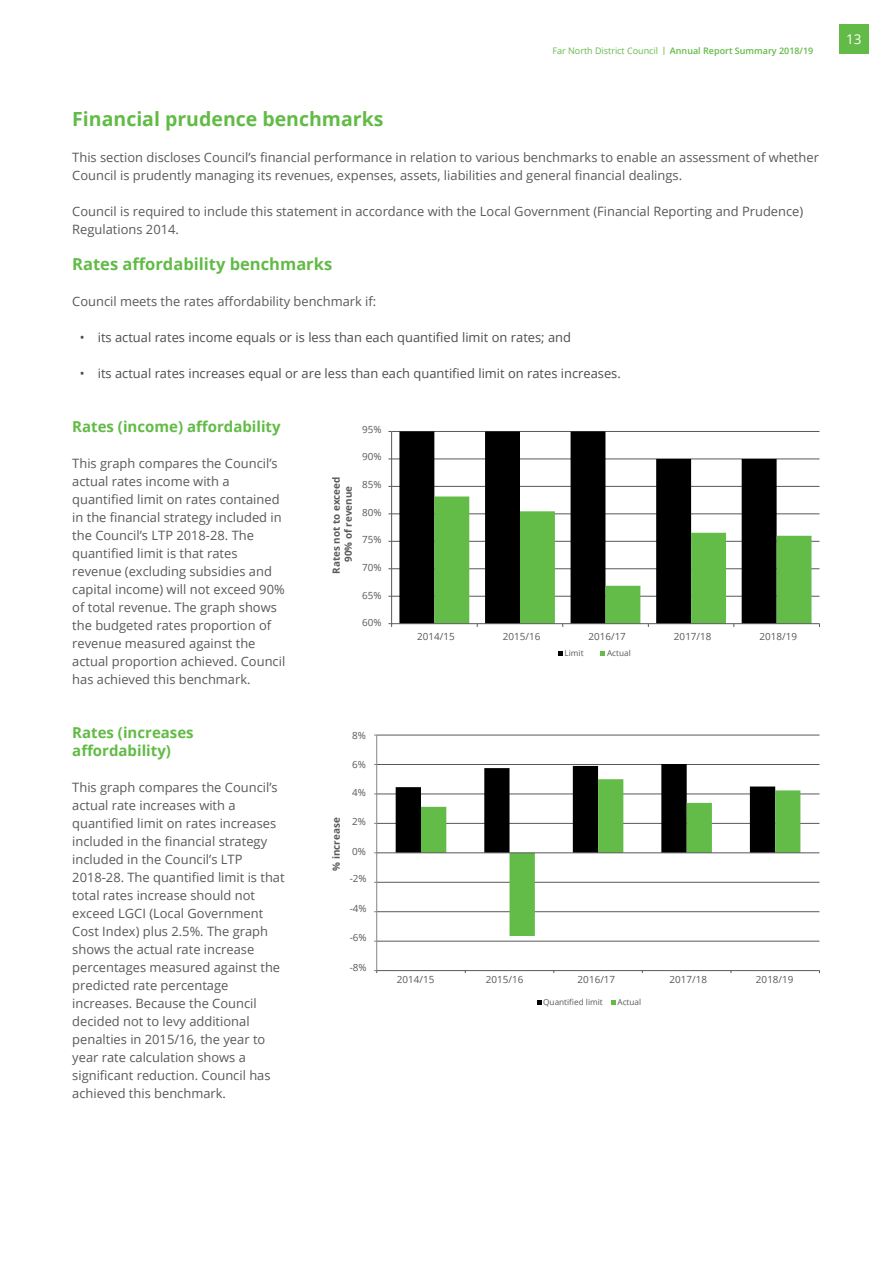
<style>
.page{position:relative;width:893px;height:1263px;background:#fff}
.page>*{position:absolute;margin:0;border:0;box-sizing:border-box;transform-origin:0 0}
.t1{font:700 19.5px "Open Sans";color:#62bb46}
.t2{font:700 16.5px "Open Sans";color:#62bb46}
.t3{font:700 15px/18px "Open Sans";color:#62bb46}
.t4{font:13.5px "Open Sans";color:#fff}
.t5{font:12.9px/18px "Open Sans";color:#58595b}
.t6{font:12.9px "Open Sans";color:#4d4d4f}
.t7{font:9.9px "Open Sans";color:#58595b}
.t8{font:700 9.9px/11.9px "Open Sans";color:#58595b;text-align:center}
.t9{font:600 9px "Open Sans";color:#62bb46}
.t10{font:8.25px "Open Sans";color:#58595b}
.s1{font-weight:400}
.s2{font-weight:400;font-size:11.55px}
</style>
<div class="page">
<div style="left:839px;top:24px;width:29px;height:30px;background:#62bb46"></div>
<hr style="left:377px;top:735px;width:442px;height:1px;background:#58595b">
<hr style="left:377px;top:764px;width:442px;height:1px;background:#58595b">
<hr style="left:377px;top:794px;width:442px;height:1px;background:#58595b">
<hr style="left:377px;top:823px;width:442px;height:1px;background:#58595b">
<hr style="left:377px;top:882px;width:442px;height:1px;background:#58595b">
<hr style="left:377px;top:911px;width:442px;height:1px;background:#58595b">
<hr style="left:377px;top:941px;width:442px;height:1px;background:#58595b">
<hr style="left:377px;top:970px;width:442px;height:1px;background:#58595b">
<svg style="left:396px;top:764px;width:291px;height:88px"></svg>
<svg style="left:421px;top:779px;width:379px;height:157px"></svg>
<hr style="left:376px;top:735px;width:1px;height:235px;background:#868686">
<hr style="left:377px;top:852px;width:442px;height:1px;background:#58595b">
<svg style="left:537px;top:1000px;width:4px;height:4px"></svg>
<svg style="left:611px;top:1000px;width:4px;height:4px"></svg>
<hr style="left:392px;top:431px;width:427px;height:1px;background:#58595b">
<hr style="left:392px;top:459px;width:427px;height:1px;background:#58595b">
<hr style="left:392px;top:486px;width:427px;height:1px;background:#58595b">
<hr style="left:392px;top:514px;width:427px;height:1px;background:#58595b">
<hr style="left:392px;top:541px;width:427px;height:1px;background:#58595b">
<hr style="left:392px;top:568px;width:427px;height:1px;background:#58595b">
<hr style="left:392px;top:596px;width:427px;height:1px;background:#58595b">
<svg style="left:399px;top:431px;width:378px;height:192px"></svg>
<svg style="left:434px;top:496px;width:377px;height:127px"></svg>
<hr style="left:391px;top:431px;width:1px;height:193px;background:#58595b">
<hr style="left:392px;top:623px;width:427px;height:1px;background:#58595b">
<svg style="left:558px;top:651px;width:5px;height:5px"></svg>
<svg style="left:601px;top:651px;width:4px;height:5px"></svg>
<p class="t9" style="left:552px;top:44px;width:262px"><span class="s1">Far North District Council</span> <span class="s2">I</span> Annual Report Summary 2018/19</p>
<h1 class="t1" style="left:72px;top:105px;width:313px">Financial prudence benchmarks</h1>
<p class="t5" style="left:72px;top:148px;width:748px">This section discloses Council’s financial performance in relation to various benchmarks to enable an assessment of whether<br>Council is prudently managing its revenues, expenses, assets, liabilities and general financial dealings.</p>
<p class="t5" style="left:72px;top:202px;width:732px">Council is required to include this statement in accordance with the Local Government (Financial Reporting and Prudence)<br>Regulations 2014.</p>
<p class="t2" style="left:72px;top:252px;width:261px">Rates affordability benchmarks</p>
<p class="t5" style="left:72px;top:292px;width:306px">Council meets the rates affordability benchmark if:</p>
<p class="t6" style="left:80px;top:328px;width:493px">• its actual rates income equals or is less than each quantified limit on rates; and</p>
<p class="t6" style="left:80px;top:364px;width:543px">• its actual rates increases equal or are less than each quantified limit on rates increases.</p>
<p class="t3" style="left:72px;top:417px;width:210px">Rates (income) affordability</p>
<p class="t5" style="left:72px;top:454px;width:214px">This graph compares the Council’s actual rates income with a quantified limit on rates contained in the financial strategy included in the Council’s LTP 2018-28. The quantified limit is that rates revenue (excluding subsidies and capital income) will not exceed 90% of total revenue. The graph shows the budgeted rates proportion of revenue measured against the actual proportion achieved. Council has achieved this benchmark.</p>
<p class="t7" style="left:362px;top:422px;width:21px">95%</p>
<p class="t7" style="left:362px;top:450px;width:21px">90%</p>
<p class="t8" style="left:330px;top:574px;width:99px;rotate:-90deg">Rates not to exceed<br>90% of revenue</p>
<p class="t7" style="left:362px;top:478px;width:21px">85%</p>
<p class="t7" style="left:362px;top:505px;width:21px">80%</p>
<p class="t7" style="left:362px;top:533px;width:21px">75%</p>
<p class="t7" style="left:362px;top:561px;width:21px">70%</p>
<p class="t7" style="left:362px;top:588px;width:21px">65%</p>
<p class="t7" style="left:362px;top:616px;width:21px">60%</p>
<p class="t7" style="left:417px;top:629px;width:39px">2014/15</p>
<p class="t7" style="left:503px;top:629px;width:39px">2015/16</p>
<p class="t7" style="left:588px;top:629px;width:39px">2016/17</p>
<p class="t7" style="left:674px;top:629px;width:39px">2017/18</p>
<p class="t7" style="left:759px;top:629px;width:39px">2018/19</p>
<p class="t10" style="left:565px;top:647px;width:20px">Limit</p>
<p class="t10" style="left:607px;top:647px;width:25px">Actual</p>
<p class="t3" style="left:72px;top:723px;width:123px">Rates (increases affordability)</p>
<p class="t5" style="left:72px;top:778px;width:214px">This graph compares the Council’s actual rate increases with a quantified limit on rates increases included in the financial strategy included in the Council’s LTP<br>2018-28. The quantified limit is that total rates increase should not exceed LGCI (Local Government<br>Cost Index) plus 2.5%. The graph shows the actual rate increase percentages measured against the predicted rate percentage increases. Because the Council decided not to levy additional penalties in 2015/16, the year to year rate calculation shows a significant reduction. Council has achieved this benchmark.</p>
<p class="t8" style="left:330px;top:871px;width:55px;rotate:-90deg">% increase</p>
<p class="t7" style="left:352px;top:729px;width:15px">8%</p>
<p class="t7" style="left:352px;top:757px;width:15px">6%</p>
<p class="t7" style="left:352px;top:786px;width:15px">4%</p>
<p class="t7" style="left:352px;top:814px;width:15px">2%</p>
<p class="t7" style="left:352px;top:844px;width:15px">0%</p>
<p class="t7" style="left:350px;top:872px;width:19px">-2%</p>
<p class="t7" style="left:350px;top:901px;width:19px">-4%</p>
<p class="t7" style="left:350px;top:931px;width:19px">-6%</p>
<p class="t7" style="left:350px;top:960px;width:19px">-8%</p>
<p class="t7" style="left:397px;top:972px;width:39px">2014/15</p>
<p class="t7" style="left:486px;top:972px;width:39px">2015/16</p>
<p class="t7" style="left:578px;top:972px;width:39px">2016/17</p>
<p class="t7" style="left:669px;top:972px;width:39px">2017/18</p>
<p class="t7" style="left:756px;top:972px;width:39px">2018/19</p>
<p class="t10" style="left:543px;top:996px;width:61px">Quantified limit</p>
<p class="t10" style="left:617px;top:996px;width:25px">Actual</p>
<p class="t4" style="left:846px;top:30px;width:17px">13</p>
</div>
